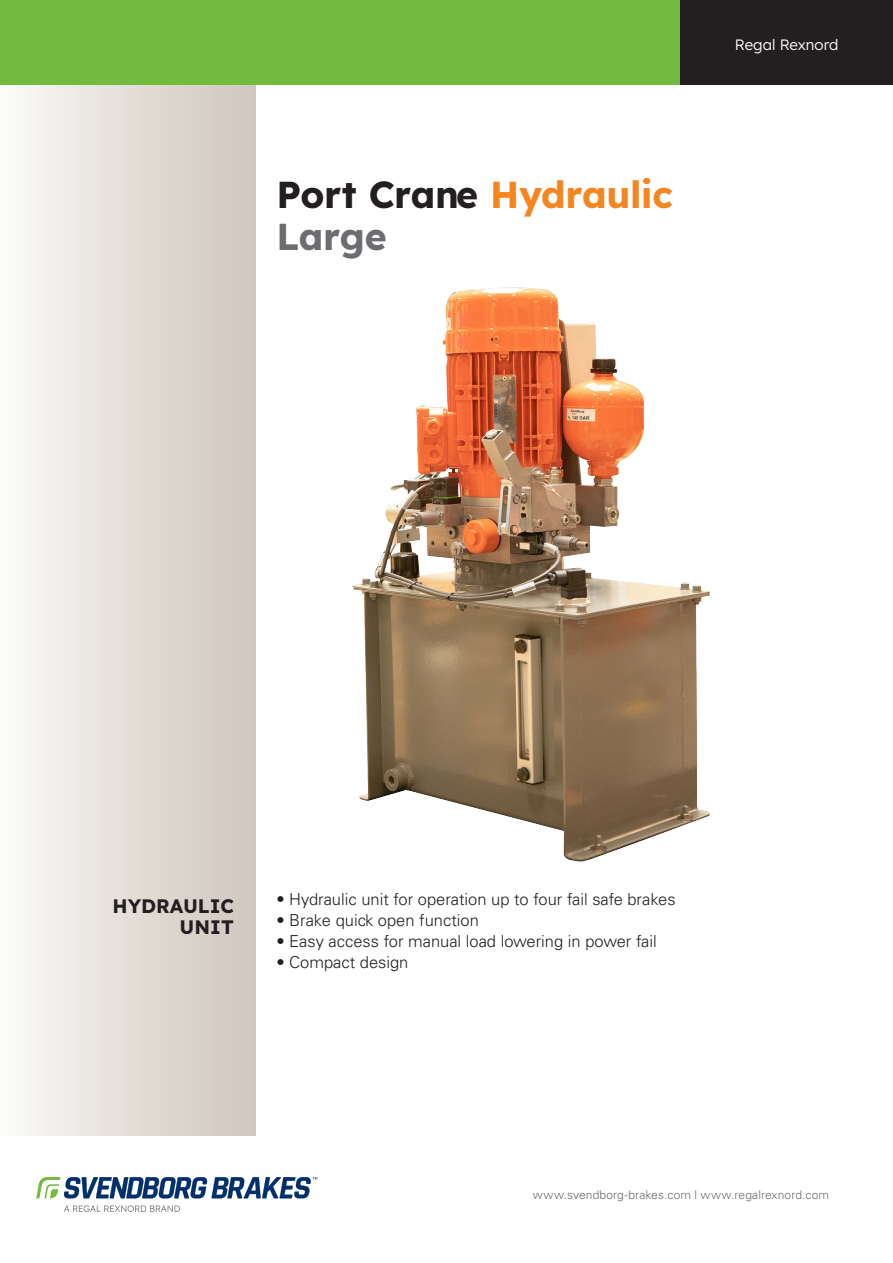
<style>
.page{position:relative;width:893px;height:1263px;background:#fff}
.page>*{position:absolute;margin:0;border:0;box-sizing:border-box;transform-origin:0 0}
.Produkt{font:700 37.5px "Lexend";letter-spacing:-.01em;color:#231f20}
.Produkt-2{font:700 37.5px "Lexend";letter-spacing:-.01em;color:#6c6d70}
.mellem{font:700 19.5px/21px "Lexend";color:#231f20;text-align:right}
.Brødtekst{font:300 16.5px "Univers LT Std";color:#231f20}
.t1{font:300 15px "Lexend";color:#fff}
.t2{font:300 12px "Univers LT Std";letter-spacing:.01em;color:#6c6d70}
.s1{color:#f58520}
</style>
<div class="page">
<div style="left:0;top:85px;width:255px;height:1050px;background:linear-gradient(to right,#fafaf8,#cfc5bc)"></div>
<div style="left:0;top:0;width:680px;height:85px;background:#72ba40"></div>
<div style="left:680px;top:0;width:213px;height:85px;background:#231f20"></div>
<svg style="left:64px;top:1205px;width:116px;height:7px"></svg>
<svg style="left:36px;top:1177px;width:281px;height:21px"></svg>
<img style="left:233px;top:204px;width:477px;height:707px">
<p class="Produkt" style="left:276px;top:164px;width:398px">Port Crane <span class="s1">Hydraulic</span></p>
<p class="Produkt-2" style="left:276px;top:206px;width:112px">Large</p>
<p class="t1" style="left:735px;top:34px;width:105px">Regal Rexnord</p>
<p class="mellem" style="left:112px;top:894px;width:123px">HYDRAULIC<br>UNIT</p>
<p class="Brødtekst" style="left:276px;top:889px;width:401px">• Hydraulic unit for operation up to four fail safe brakes</p>
<p class="Brødtekst" style="left:276px;top:910px;width:204px">• Brake quick open function</p>
<p class="Brødtekst" style="left:276px;top:931px;width:382px">• Easy access for manual load lowering in power fail</p>
<p class="Brødtekst" style="left:276px;top:952px;width:134px">• Compact design</p>
<p class="t2" style="left:533px;top:1188px;width:298px">www.svendborg-brakes.com l www.regalrexnord.com</p>
</div>
